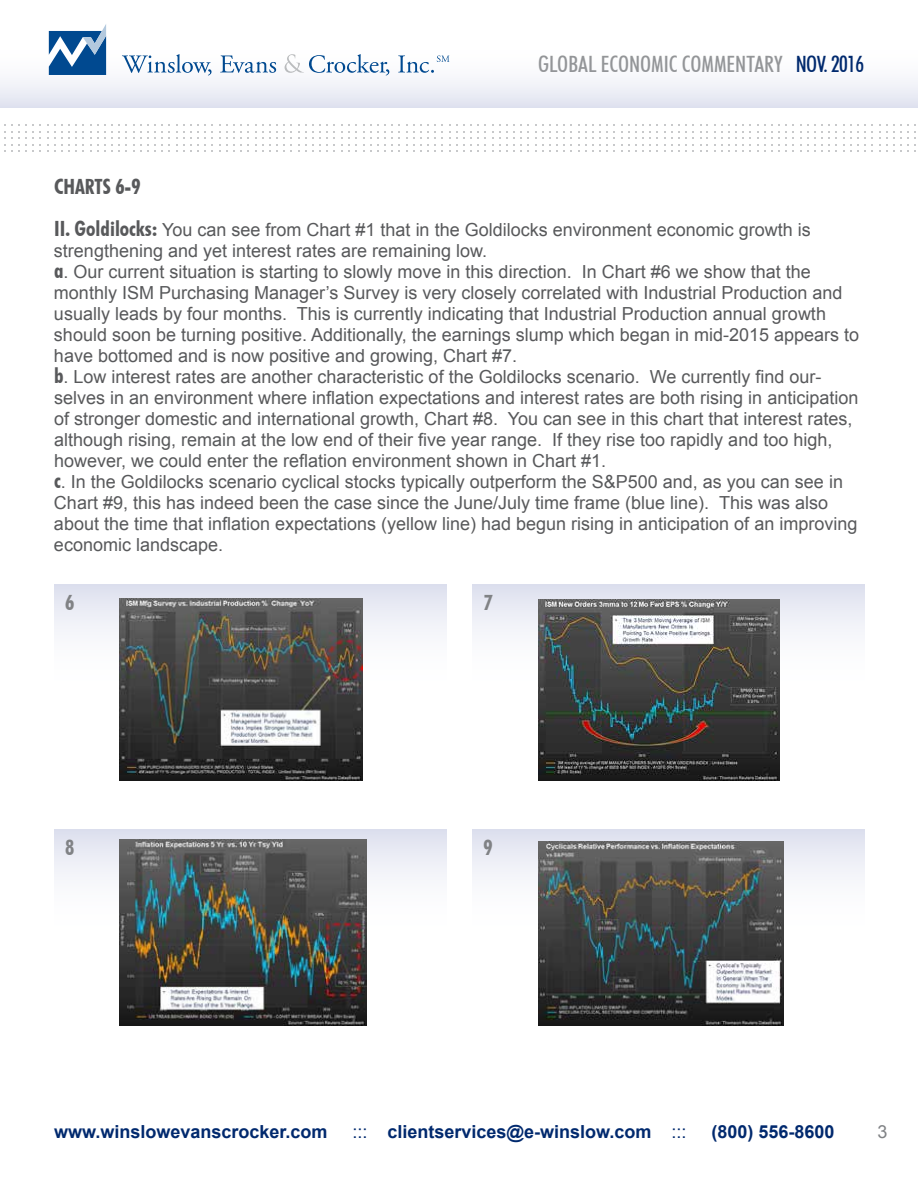
<style>
.page{position:relative;width:918px;height:1188px;background:#fff}
.page>*{position:absolute;margin:0;border:0;box-sizing:border-box;transform-origin:0 0}
.t1{font:500 condensed 22.5px "Futura BT";color:#939598}
.t2{font:700 condensed 21px "Futura BT";color:#58595b}
.t3{font:700 condensed 21px "Futura BT";color:#808285}
.t4{font:18px/21px "Arial";color:#58595b}
.t5{font:700 18px "Arial";color:#00296e}
.t6{font:18px "Arial";color:#808285}
.s1{color:#00296e}
.s2{font-family:"Futura BT";font-weight:700;font-stretch:condensed;font-size:21px}
.s3{font-weight:400}
</style>
<div class="page">
<svg style="left:370px;top:124px;width:30px;height:28px"></svg>
<svg style="left:413px;top:124px;width:23px;height:28px"></svg>
<svg style="left:456px;top:124px;width:23px;height:28px"></svg>
<svg style="left:499px;top:124px;width:23px;height:28px"></svg>
<svg style="left:542px;top:124px;width:23px;height:28px"></svg>
<svg style="left:578px;top:124px;width:30px;height:28px"></svg>
<svg style="left:621px;top:124px;width:30px;height:28px"></svg>
<svg style="left:664px;top:124px;width:30px;height:28px"></svg>
<svg style="left:11px;top:124px;width:23px;height:28px"></svg>
<svg style="left:54px;top:124px;width:23px;height:28px"></svg>
<svg style="left:97px;top:124px;width:23px;height:28px"></svg>
<svg style="left:133px;top:124px;width:30px;height:28px"></svg>
<svg style="left:176px;top:124px;width:30px;height:28px"></svg>
<svg style="left:219px;top:124px;width:30px;height:28px"></svg>
<svg style="left:262px;top:124px;width:30px;height:28px"></svg>
<svg style="left:305px;top:124px;width:30px;height:28px"></svg>
<svg style="left:348px;top:124px;width:9px;height:28px"></svg>
<svg style="left:721px;top:124px;width:23px;height:28px"></svg>
<svg style="left:757px;top:124px;width:30px;height:28px"></svg>
<svg style="left:800px;top:124px;width:30px;height:28px"></svg>
<svg style="left:843px;top:124px;width:30px;height:28px"></svg>
<svg style="left:886px;top:124px;width:30px;height:28px"></svg>
<div style="left:0;top:0;width:918px;height:108px;background:linear-gradient(to bottom,#fff,#ebecf5)"></div>
<svg style="left:49px;top:24px;width:57px;height:51px"></svg>
<svg style="left:122px;top:54px;width:90px;height:22px"></svg>
<svg style="left:220px;top:55px;width:56px;height:18px"></svg>
<svg style="left:285px;top:54px;width:104px;height:22px"></svg>
<svg style="left:398px;top:55px;width:51px;height:18px"></svg>
<div style="left:54px;top:585px;width:392px;height:195px;background:linear-gradient(to bottom,#eaecf4,#fff)"></div>
<img style="left:120px;top:598px;width:242px;height:182px">
<div style="left:54px;top:830px;width:392px;height:195px;background:linear-gradient(to bottom,#ebedf5,#fff)"></div>
<img style="left:120px;top:840px;width:247px;height:185px">
<div style="left:472px;top:585px;width:393px;height:195px;background:linear-gradient(to bottom,#ebedf5,#fff)"></div>
<img style="left:538px;top:599px;width:242px;height:181px">
<div style="left:472px;top:830px;width:393px;height:195px;background:linear-gradient(to bottom,#ebedf5,#fff)"></div>
<img style="left:538px;top:841px;width:245px;height:184px">
<p class="t1" style="left:538px;top:51px;width:327px">GLOBAL ECONOMIC COMMENTARY <span class="s1">NOV. 2016</span></p>
<p class="t2" style="left:54px;top:174px;width:88px">CHARTS 6-9</p>
<p class="t4" style="left:54px;top:220px;width:807px"><span class="s2">II. Goldilocks:</span> You can see from Chart #1 that in the Goldilocks environment economic growth is strengthening and yet interest rates are remaining low.<br><span class="s2">a</span>. Our current situation is starting to slowly move in this direction. In Chart #6 we show that the monthly ISM Purchasing Manager’s Survey is very closely correlated with Industrial Production and usually leads by four months. This is currently indicating that Industrial Production annual growth should soon be turning positive. Additionally, the earnings slump which began in mid-2015 appears to have bottomed and is now positive and growing, Chart #7.<br><span class="s2">b</span>. Low interest rates are another characteristic of the Goldilocks scenario. We currently find our&shy;selves in an environment where inflation expectations and interest rates are both rising in anticipation of stronger domestic and international growth, Chart #8. You can see in this chart that interest rates, although rising, remain at the low end of their five year range. If they rise too rapidly and too high, however, we could enter the reflation environment shown in Chart #1.<br><span class="s2">c</span>. In the Goldilocks scenario cyclical stocks typically outperform the S&amp;P500 and, as you can see in Chart #9, this has indeed been the case since the June/July time frame (blue line). This was also about the time that inflation expectations (yellow line) had begun rising in anticipation of an improving economic landscape.</p>
<p class="t3" style="left:65px;top:589px;width:11px">6</p>
<p class="t3" style="left:484px;top:589px;width:11px">7</p>
<p class="t3" style="left:65px;top:835px;width:11px">8</p>
<p class="t3" style="left:484px;top:835px;width:11px">9</p>
<p class="t5" style="left:54px;top:1120px;width:275px">www.winslowevanscrocker.com</p>
<p class="t5" style="left:352px;top:1120px;width:336px"><span class="s3">:::</span> clientservices@e-winslow.com <span class="s3">:::</span></p>
<p class="t5" style="left:711px;top:1120px;width:125px">(800) 556-8600</p>
<p class="t6" style="left:878px;top:1120px;width:12px">3</p>
</div>
